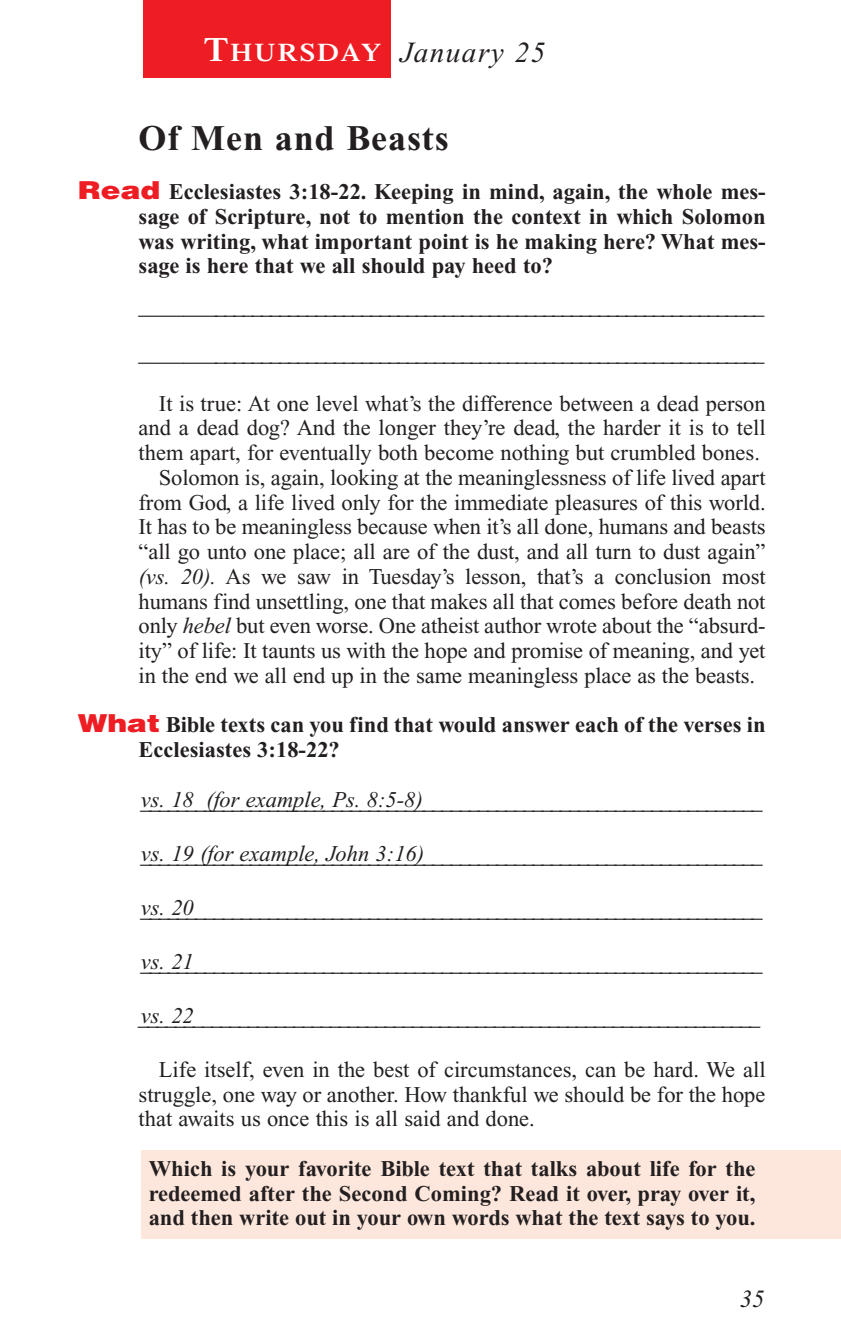
<style>
.page{position:relative;width:841px;height:1337px;background:#fff}
.page>*{position:absolute;margin:0;border:0;box-sizing:border-box;transform-origin:0 0}
.t1{font:700 36px "Times New Roman";letter-spacing:.025em;color:#231f20}
.t2{font:italic 29.25px "Times New Roman";letter-spacing:.05em;color:#231f20}
.t3{font:italic 24.75px "Times New Roman";color:#231f20}
.t4{font:22.5px/24.8px "Times New Roman";letter-spacing:-.005em;color:#231f20}
.t5{font:700 22.5px/24.8px "Times New Roman";color:#231f20;text-align:justify}
.t6{font:italic 22.5px "Times New Roman";color:#231f20}
.s1{font-family:"Times";font-weight:600;font-style:normal;font-size:33.75px;color:#fff}
.s2{font-family:"Times";font-weight:600;font-style:normal;font-size:25.2px;color:#fff}
.s3{font-family:"Helvetica";font-weight:900;font-size:24.75px;color:#ee1d23}
.s4{font-style:italic}
</style>
<div class="page">
<div style="left:142px;top:1150px;width:698px;height:89px;background:#fde7dc"></div>
<div style="left:143px;top:0;width:248px;height:77px;background:#ee1d23"></div>
<h2 class="t2" style="left:204px;top:41px;width:343px"><span class="s1">T</span><span class="s2">HURSDAY</span> January 25</h2>
<h1 class="t1" style="left:138px;top:126px;width:312px">Of Men and Beasts</h1>
<p class="t5" style="left:138px;top:182px;width:628px;text-indent:-61px"><span class="s3">Read</span> Ecclesiastes 3:18-22. Keeping in mind, again, the whole mes&shy;sage of Scripture, not to mention the context in which Solomon was writing, what important point is he making here? What mes&shy;sage is here that we all should pay heed to?</p>
<p class="t4" style="left:138px;top:285px;width:627px;line-height:47.2px">___________________________________________________________________ ___________________________________________________________________</p>
<p class="t4" style="left:159px;top:393px;width:608px">It is true: At one level what’s the difference between a dead person</p>
<p class="t4" style="left:138px;top:417px;width:628px">and a dead dog? And the longer they’re dead, the harder it is to tell</p>
<p class="t4" style="left:138px;top:442px;width:622px">them apart, for eventually both become nothing but crumbled bones.</p>
<p class="t4" style="left:159px;top:467px;width:608px">Solomon is, again, looking at the meaninglessness of life lived apart</p>
<p class="t4" style="left:138px;top:492px;width:628px">from God, a life lived only for the immediate pleasures of this world.</p>
<p class="t4" style="left:138px;top:516px;width:628px">It has to be meaningless because when it’s all done, humans and beasts</p>
<p class="t4" style="left:138px;top:541px;width:628px">“all go unto one place; all are of the dust, and all turn to dust again”</p>
<p class="t4" style="left:138px;top:566px;width:628px"><span class="s4">(vs. 20).</span> As we saw in Tuesday’s lesson, that’s a conclusion most</p>
<p class="t4" style="left:138px;top:591px;width:628px">humans find unsettling, one that makes all that comes before death not</p>
<p class="t4" style="left:138px;top:615px;width:628px">only <span class="s4">hebel</span> but even worse. One atheist author wrote about the “absurd-</p>
<p class="t4" style="left:138px;top:640px;width:628px">ity” of life: It taunts us with the hope and promise of meaning, and yet</p>
<p class="t4" style="left:138px;top:665px;width:618px">in the end we all end up in the same meaningless place as the beasts.</p>
<p class="t5" style="left:138px;top:715px;width:628px;text-indent:-61px"><span class="s3">What</span> Bible texts can you find that would answer each of the verses in<br>Ecclesiastes 3:18-22?</p>
<p class="t6" style="left:141px;top:791px;width:283px">vs. 18 (for example, Ps. 8:5-8)</p>
<p class="t6" style="left:141px;top:793px;width:628px">____________________________________________________________________</p>
<p class="t6" style="left:141px;top:845px;width:285px">vs. 19 (for example, John 3:16)</p>
<p class="t6" style="left:141px;top:847px;width:628px">____________________________________________________________________</p>
<p class="t6" style="left:141px;top:899px;width:55px">vs. 20</p>
<p class="t6" style="left:141px;top:901px;width:628px">____________________________________________________________________</p>
<p class="t6" style="left:141px;top:953px;width:55px">vs. 21</p>
<p class="t6" style="left:141px;top:955px;width:628px">____________________________________________________________________</p>
<p class="t6" style="left:141px;top:1007px;width:55px">vs. 22</p>
<p class="t4" style="left:138px;top:1059px;width:628px;text-align:justify;text-indent:20px">Life itself, even in the best of circumstances, can be hard. We all struggle, one way or another. How thankful we should be for the hope that awaits us once this is all said and done.</p>
<p class="t5" style="left:149px;top:1158px;width:608px">Which is your favorite Bible text that talks about life for the redeemed after the Second Coming? Read it over, pray over it, and then write out in your own words what the text says to you.</p>
<p class="t6" style="left:138px;top:1009px;width:628px">____________________________________________________________________</p>
<p class="t3" style="left:739px;top:1289px;width:26px">35</p>
</div>
